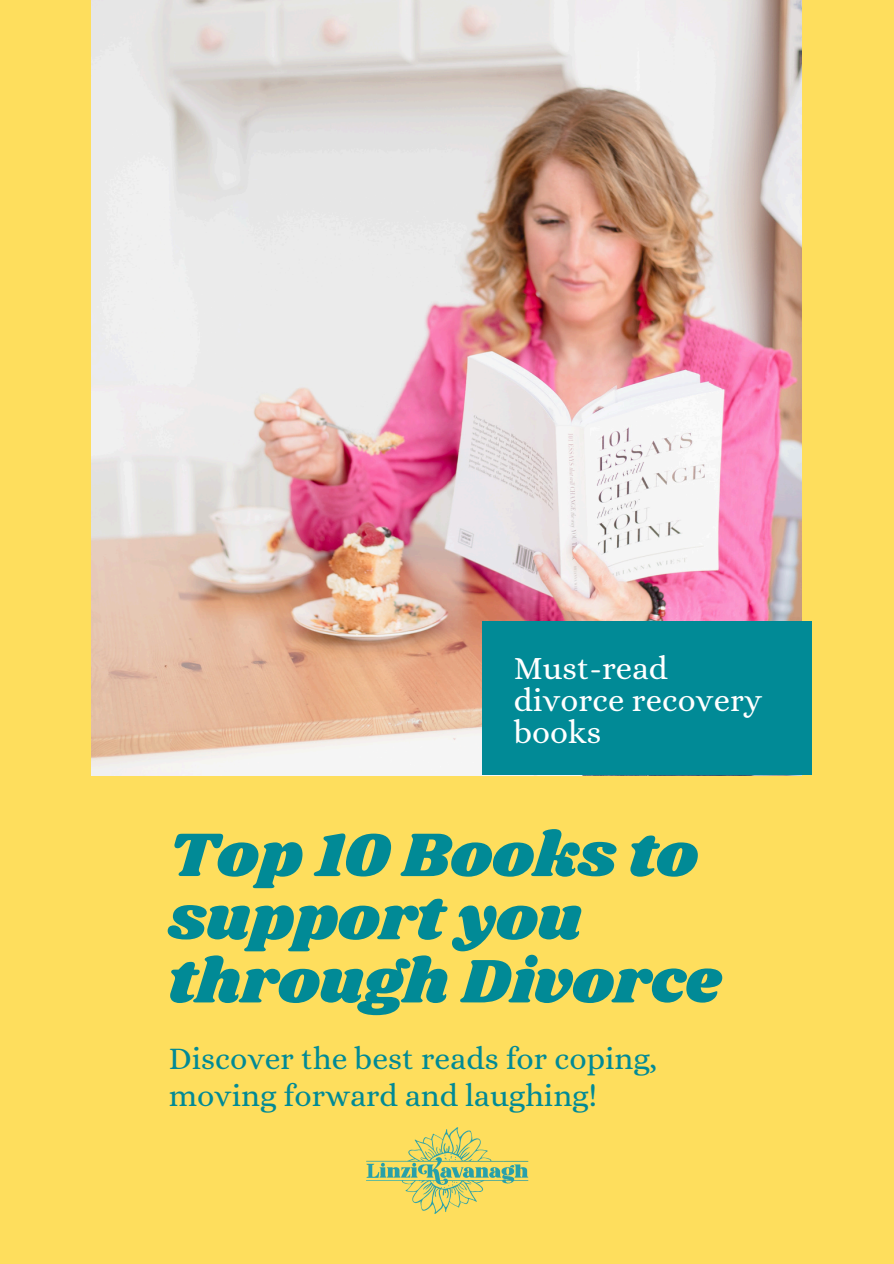
<style>
.page{position:relative;width:894px;height:1264px;background:#fff}
.page>*{position:absolute;margin:0;border:0;box-sizing:border-box;transform-origin:0 0}
.t1{font:63.6px/63.2px "Shrikhand";color:#018a96}
.t2{font:32.7px/32.2px "Alice";color:#fff}
.t3{font:31.5px/37.5px "Alice";color:#018a96}
</style>
<div class="page">
<div style="left:0;top:0;width:893px;height:1263px;background:#fede5d"></div>
<img style="left:91px;top:0;width:710px;height:775px">
<div style="left:482px;top:621px;width:329px;height:154px;background:#018a96"></div>
<img style="left:366px;top:1127px;width:162px;height:87px">
<p class="t2" style="left:513px;top:651px;width:250px">Must-read divorce recovery books</p>
<h1 class="t1" style="left:169px;top:825px;width:553px">Top 10 Books to support you through Divorce</h1>
<p class="t3" style="left:169px;top:1039px;width:490px">Discover the best reads for coping, moving forward and laughing!</p>
</div>
